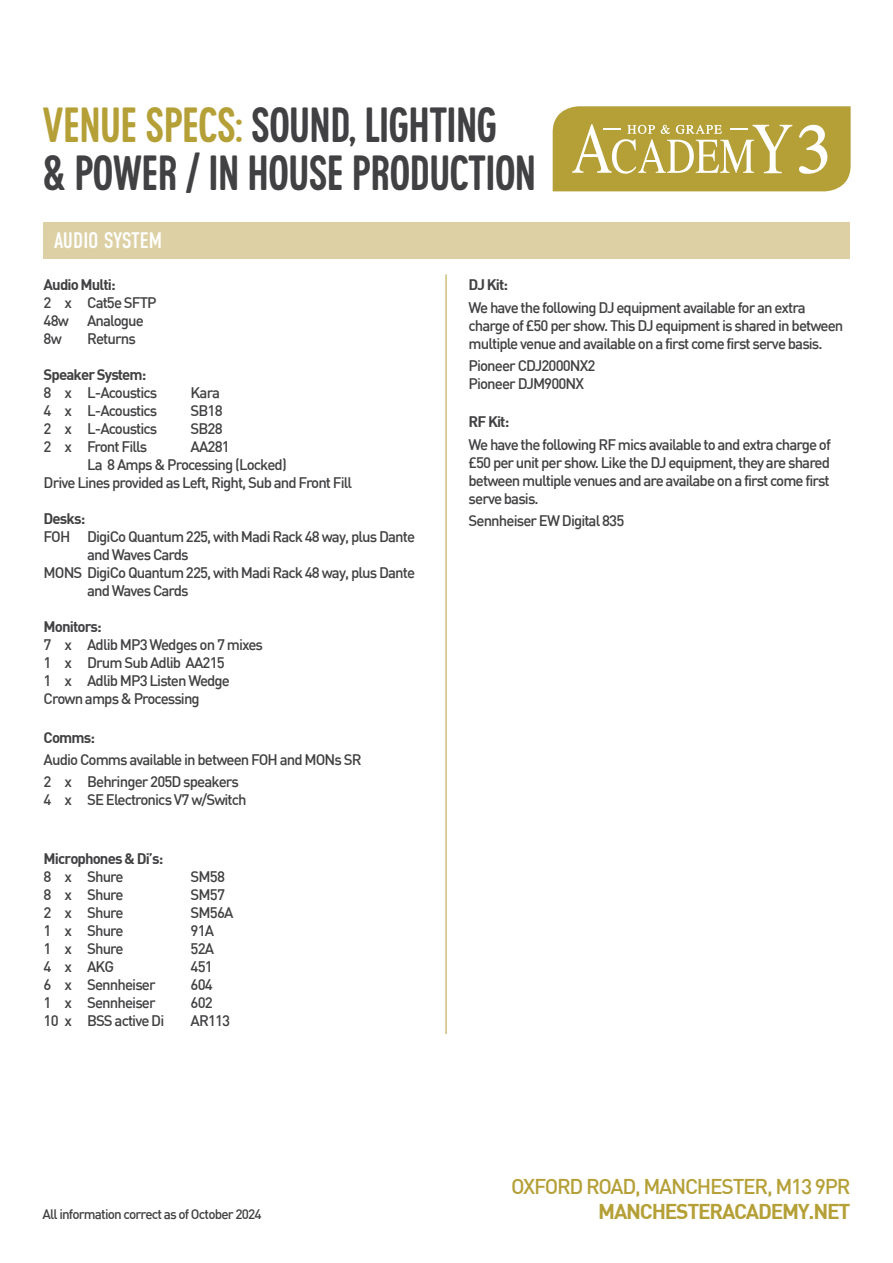
<style>
.page{position:relative;width:893px;height:1263px;background:#fff}
.page>*{position:absolute;margin:0;border:0;box-sizing:border-box;transform-origin:0 0}
.t1{font:48px/48px "Colaba";letter-spacing:-.01em;color:#414042}
.t2{font:22.5px "DIN Condensed";color:#fff}
.t3{font:500 21px "DIN";letter-spacing:-.06em;color:#b5a038}
.t4{font:700 21px "DIN";letter-spacing:-.06em;color:#b5a038}
.t5{font:500 15px/18px "DIN";letter-spacing:-.06em;color:#414042}
.t6{font:700 15px "DIN";letter-spacing:-.06em;color:#414042}
.t7{font:500 13.5px "DIN";letter-spacing:-.06em;color:#414042}
.s1{color:#b5a038}
</style>
<div class="page">
<svg style="left:553px;top:106px;width:298px;height:85px;background:#bfad53"></svg>
<div style="left:43px;top:222px;width:806px;height:37px;background:#dcd0a4"></div>
<hr style="left:446px;top:274px;width:1px;height:760px;background:#b5a038">
<h1 class="t1" style="left:43px;top:102px;width:495px"><span class="s1">VENUE SPECS:</span> SOUND, LIGHTING<br>&amp; POWER / IN HOUSE PRODUCTION</h1>
<h2 class="t2" style="left:54px;top:228px;width:109px">AUDIO SYSTEM</h2>
<p class="t6" style="left:44px;top:275px;width:74px">Audio Multi:</p>
<p class="t5" style="left:44px;top:293px;width:115px">2 x Cat5e SFTP<br>48w Analogue<br>8w</p>
<p class="t5" style="left:87px;top:329px;width:50px">Returns</p>
<p class="t6" style="left:44px;top:365px;width:104px">Speaker System:</p>
<p class="t5" style="left:44px;top:383px;width:115px">8 x L-Acoustics</p>
<p class="t5" style="left:191px;top:383px;width:31px">Kara</p>
<p class="t5" style="left:44px;top:401px;width:115px">4 x L-Acoustics</p>
<p class="t5" style="left:191px;top:401px;width:34px">SB18</p>
<p class="t5" style="left:44px;top:419px;width:115px">2 x L-Acoustics</p>
<p class="t5" style="left:191px;top:419px;width:34px">SB28</p>
<p class="t5" style="left:44px;top:437px;width:105px">2 x Front Fills</p>
<p class="t5" style="left:191px;top:437px;width:41px">AA281</p>
<p class="t5" style="left:87px;top:455px;width:201px">La 8 Amps &amp; Processing (Locked)</p>
<p class="t5" style="left:44px;top:473px;width:310px">Drive Lines provided as Left, Right, Sub and Front Fill</p>
<p class="t6" style="left:44px;top:509px;width:43px">Desks:</p>
<p class="t5" style="left:44px;top:527px;width:373px">FOH DigiCo Quantum 225, with Madi Rack 48 way, plus Dante</p>
<p class="t5" style="left:87px;top:545px;width:103px">and Waves Cards</p>
<p class="t5" style="left:44px;top:563px;width:373px">MONS DigiCo Quantum 225, with Madi Rack 48 way, plus Dante</p>
<p class="t5" style="left:87px;top:581px;width:103px">and Waves Cards</p>
<p class="t6" style="left:44px;top:617px;width:60px">Monitors:</p>
<p class="t5" style="left:44px;top:635px;width:221px">7 x Adlib MP3 Wedges on 7 mixes<br>1 x Drum Sub Adlib AA215<br>1 x Adlib MP3 Listen Wedge<br>Crown amps &amp; Processing</p>
<p class="t6" style="left:44px;top:728px;width:53px">Comms:</p>
<p class="t5" style="left:44px;top:748px;width:319px;line-height:22.2px">Audio Comms available in between FOH and MONs SR<br>2 x Behringer 205D speakers</p>
<p class="t5" style="left:44px;top:790px;width:204px">4 x SE Electronics V7 w/Switch</p>
<p class="t6" style="left:44px;top:848px;width:121px">Microphones &amp; Di’s:</p>
<p class="t5" style="left:44px;top:867px;width:81px">8 x Shure</p>
<p class="t5" style="left:191px;top:867px;width:36px">SM58</p>
<p class="t5" style="left:44px;top:885px;width:81px">8 x Shure</p>
<p class="t5" style="left:191px;top:885px;width:36px">SM57</p>
<p class="t5" style="left:44px;top:903px;width:81px">2 x Shure</p>
<p class="t5" style="left:191px;top:903px;width:44px">SM56A</p>
<p class="t5" style="left:44px;top:921px;width:81px">1 x Shure</p>
<p class="t5" style="left:191px;top:921px;width:25px">91A</p>
<p class="t5" style="left:44px;top:939px;width:81px">1 x Shure</p>
<p class="t5" style="left:191px;top:939px;width:25px">52A</p>
<p class="t5" style="left:44px;top:957px;width:72px">4 x AKG</p>
<p class="t5" style="left:191px;top:957px;width:24px">451</p>
<p class="t5" style="left:44px;top:975px;width:114px">6 x Sennheiser</p>
<p class="t5" style="left:191px;top:975px;width:24px">604</p>
<p class="t5" style="left:44px;top:993px;width:114px">1 x Sennheiser</p>
<p class="t5" style="left:191px;top:993px;width:24px">602</p>
<p class="t5" style="left:44px;top:1011px;width:122px">10 x BSS active Di</p>
<p class="t5" style="left:191px;top:1011px;width:41px">AR113</p>
<p class="t6" style="left:469px;top:275px;width:41px">DJ Kit:</p>
<p class="t5" style="left:469px;top:298px;width:376px">We have the following DJ equipment available for an extra charge of £50 per show. This DJ equipment is shared in between multiple venue and available on a first come first serve basis.</p>
<p class="t5" style="left:469px;top:356px;width:129px">Pioneer CDJ2000NX2<br>Pioneer DJM900NX</p>
<p class="t6" style="left:469px;top:412px;width:42px">RF Kit:</p>
<p class="t5" style="left:469px;top:435px;width:364px;text-align:justify">We have the following RF mics available to and extra charge of £50 per unit per show. Like the DJ equipment, they are shared between multiple venues and are availabe on a first come first serve basis.</p>
<p class="t5" style="left:469px;top:511px;width:157px">Sennheiser EW Digital 835</p>
<p class="t7" style="left:43px;top:1205px;width:221px">All information correct as of October 2024</p>
<h3 class="t3" style="left:511px;top:1173px;width:341px">OXFORD ROAD, MANCHESTER, M13 9PR</h3>
<h3 class="t4" style="left:598px;top:1197px;width:254px">MANCHESTERACADEMY.NET</h3>
</div>
